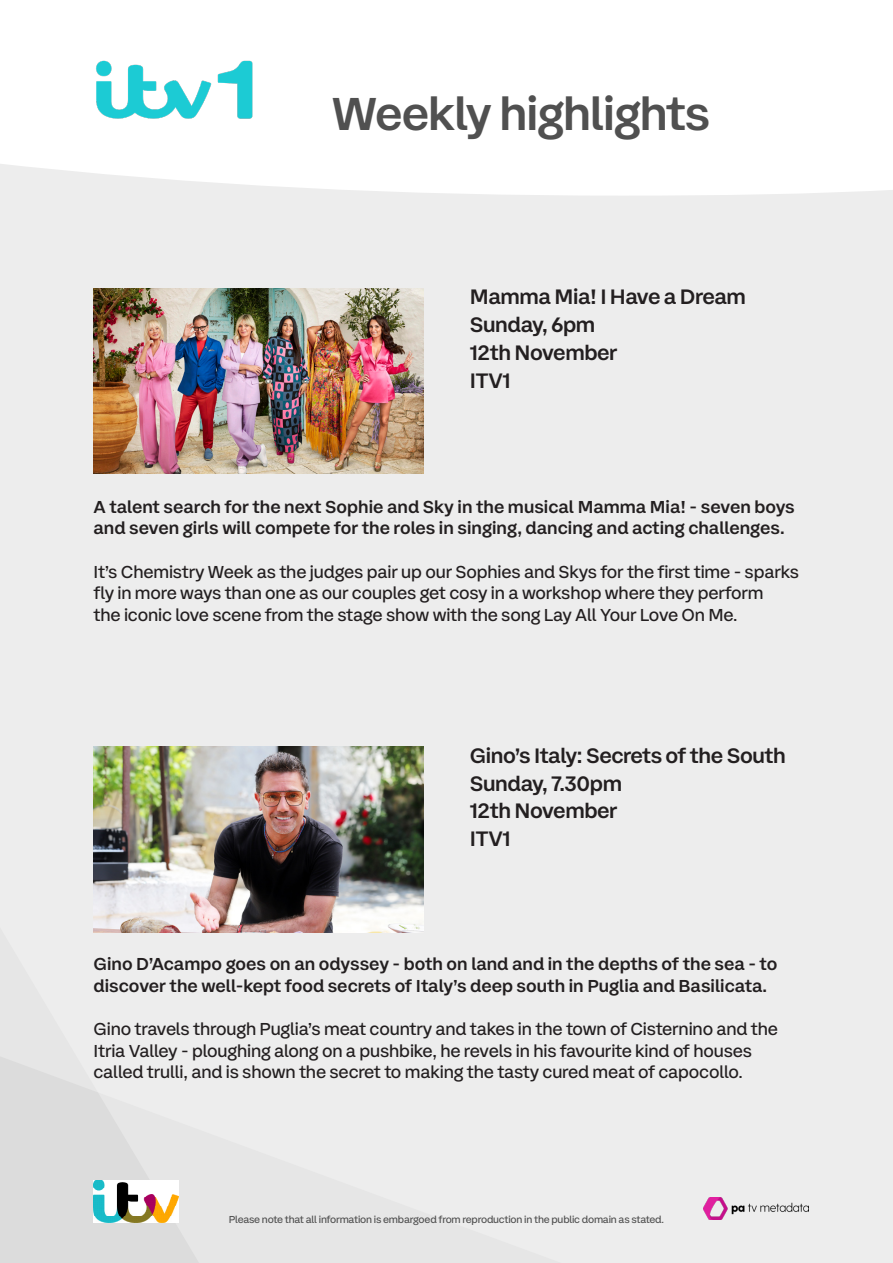
<style>
.page{position:relative;width:893px;height:1263px;background:#ededed}
.page>*{position:absolute;margin:0;border:0;box-sizing:border-box;transform-origin:0 0}
.t1{font:500 48px "ITV Display Sans";letter-spacing:-.02em;color:#505050}
.Programme_Heading{font:500 21.75px "ITV Display Sans";letter-spacing:-.02em;color:#231f20}
.Intro_Text{font:18px/21.6px "ITV Display Sans";letter-spacing:-.01em;color:#231f20}
.Intro_Text-2{font:500 18px "ITV Display Sans";color:#231f20}
.t2{font:10.5px "ITV Display Sans";letter-spacing:-.02em;color:#505050}
</style>
<div class="page">
<svg style="left:0;top:1056px;width:199px;height:207px"></svg>
<img style="left:94px;top:1180px;width:85px;height:42px">
<div style="left:0;top:0;width:893px;height:196px;background:#fff"></div>
<img style="left:94px;top:57px;width:162px;height:65px">
<img style="left:94px;top:288px;width:329px;height:185px">
<img style="left:94px;top:747px;width:329px;height:185px">
<img style="left:704px;top:1197px;width:104px;height:22px">
<h1 class="t1" style="left:332px;top:83px;width:380px">Weekly highlights</h1>
<p class="Programme_Heading" style="left:470px;top:283px;width:278px">Mamma Mia! I Have a Dream</p>
<p class="Programme_Heading" style="left:470px;top:311px;width:127px">Sunday, 6pm</p>
<p class="Programme_Heading" style="left:470px;top:339px;width:149px">12th November</p>
<p class="Programme_Heading" style="left:470px;top:366px;width:42px">ITV1</p>
<p class="Intro_Text-2" style="left:94px;top:495px;width:703px">A talent search for the next Sophie and Sky in the musical Mamma Mia! - seven boys</p>
<p class="Intro_Text-2" style="left:94px;top:517px;width:693px">and seven girls will compete for the roles in singing, dancing and acting challenges.</p>
<p class="Intro_Text" style="left:94px;top:561px;width:707px">It’s Chemistry Week as the judges pair up our Sophies and Skys for the first time - sparks fly in more ways than one as our couples get cosy in a workshop where they perform<br>the iconic love scene from the stage show with the song Lay All Your Love On Me.</p>
<p class="Programme_Heading" style="left:470px;top:742px;width:317px">Gino’s Italy: Secrets of the South</p>
<p class="Programme_Heading" style="left:470px;top:769px;width:154px">Sunday, 7.30pm</p>
<p class="Programme_Heading" style="left:470px;top:797px;width:149px">12th November</p>
<p class="Programme_Heading" style="left:470px;top:825px;width:42px">ITV1</p>
<p class="Intro_Text-2" style="left:94px;top:952px;width:685px">Gino D’Acampo goes on an odyssey - both on land and in the depths of the sea - to</p>
<p class="Intro_Text-2" style="left:94px;top:974px;width:675px">discover the well-kept food secrets of Italy’s deep south in Puglia and Basilicata.</p>
<p class="Intro_Text" style="left:94px;top:1018px;width:686px">Gino travels through Puglia’s meat country and takes in the town of Cisternino and the<br>Itria Valley - ploughing along on a pushbike, he revels in his favourite kind of houses called trulli, and is shown the secret to making the tasty cured meat of capocollo.</p>
<p class="t2" style="left:229px;top:1212px;width:437px">Please note that all information is embargoed from reproduction in the public domain as stated.</p>
</div>
